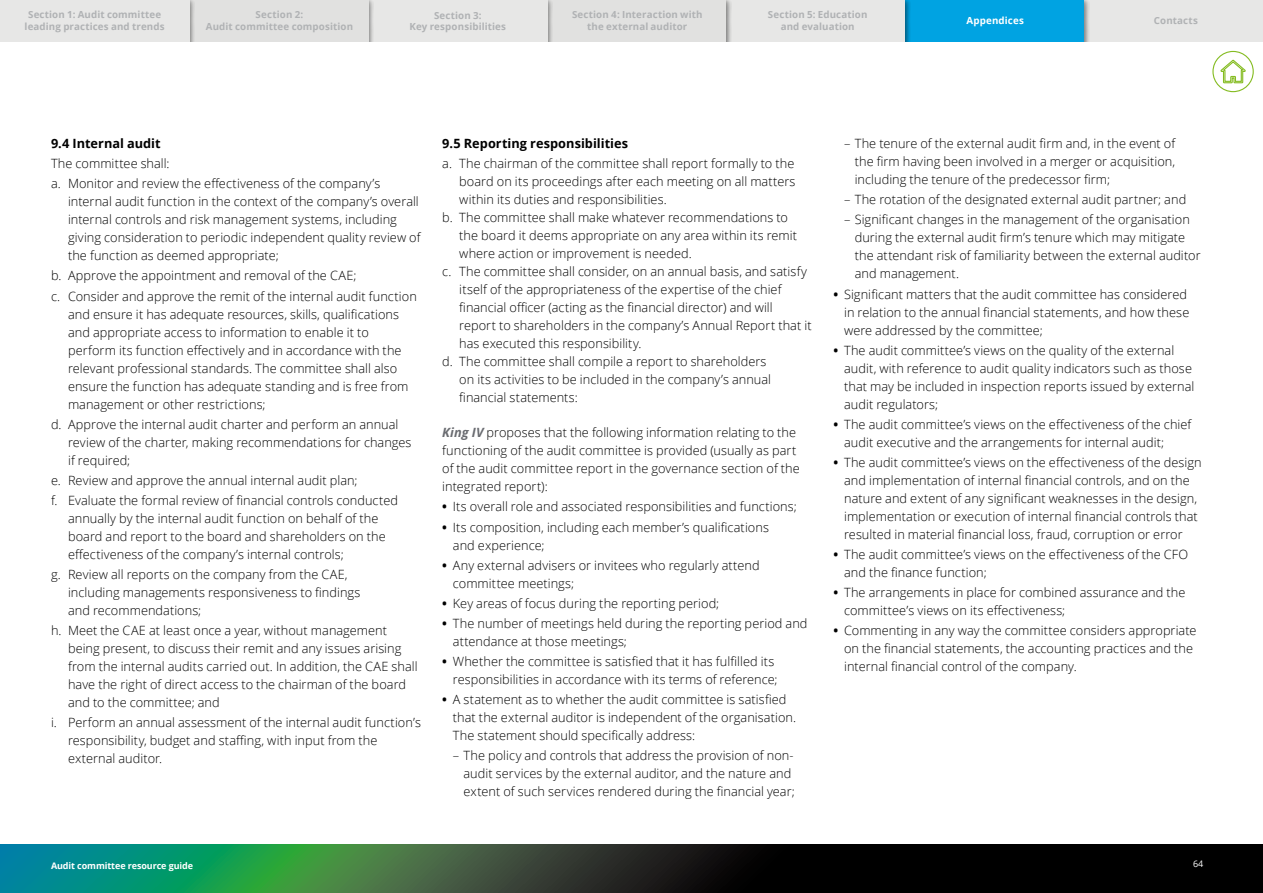
<style>
.page{position:relative;width:1263px;height:893px;background:#fff}
.page>*{position:absolute;margin:0;border:0;box-sizing:border-box;transform-origin:0 0}
.t1{font:300 12.75px/18px "Open Sans";letter-spacing:.005em;color:#000}
.t2{font:700 12.75px "Open Sans";color:#000}
.t3{font:700 9.75px/11.2px "Open Sans";letter-spacing:.01em;color:#b0b2b4;text-align:center}
.t4{font:700 9.75px "Open Sans";letter-spacing:.015em;color:#fff}
.t5{font:700 9px "Open Sans";letter-spacing:-.01em;color:#fff}
.t6{font:9px "Open Sans";color:#fff}
.s1{font-weight:700;font-style:italic;color:#6a6c71}
.s2{font-weight:700}
</style>
<div class="page">
<div style="left:1074px;top:0;width:189px;height:60px;background:#e7e7e6"></div>
<div style="left:895px;top:0;width:189px;height:60px;background:#00a3e2"></div>
<div style="left:716px;top:0;width:189px;height:60px;background:#e7e7e6"></div>
<div style="left:537px;top:0;width:189px;height:60px;background:#e1e1e0"></div>
<div style="left:358px;top:0;width:189px;height:60px;background:#e7e7e6"></div>
<div style="left:179px;top:0;width:189px;height:60px;background:#e1e1e0"></div>
<div style="left:0;top:0;width:195px;height:66px;background:#000;opacity:.45"></div>
<div style="left:0;top:0;width:189px;height:60px;background:#e7e7e6"></div>
<div style="left:0;top:43px;width:1263px;height:87px;background:#fff"></div>
<svg style="left:1212px;top:50px;width:42px;height:43px"></svg>
<svg style="left:0;top:845px;width:1263px;height:48px;background:#153d2c"></svg>
<p class="t3" style="left:25px;top:9px;width:142px">Section 1: Audit committee leading practices and trends</p>
<p class="t3" style="left:206px;top:9px;width:149px">Section 2:<br>Audit committee composition</p>
<p class="t3" style="left:410px;top:10px;width:98px">Section 3:<br>Key responsibilities</p>
<p class="t3" style="left:572px;top:9px;width:132px">Section 4: Interaction with the external auditor</p>
<p class="t3" style="left:768px;top:9px;width:101px">Section 5: Education and evaluation</p>
<p class="t4" style="left:966px;top:14px;width:59px">Appendices</p>
<p class="t3" style="left:1154px;top:15px;width:45px">Contacts</p>
<p class="t2" style="left:51px;top:134px;width:111px">9.4 Internal audit</p>
<p class="t1" style="left:51px;top:153px;width:331px;line-height:20.1px">The committee shall:<br>a. Monitor and review the effectiveness of the company’s</p>
<p class="t1" style="left:68px;top:192px;width:354px">internal audit function in the context of the company’s overall internal controls and risk management systems, including giving consideration to periodic independent quality review of the function as deemed appropriate;</p>
<p class="t1" style="left:51px;top:265px;width:367px;line-height:20.1px">b. Approve the appointment and removal of the CAE;<br>c. Consider and approve the remit of the internal audit function</p>
<p class="t1" style="left:68px;top:305px;width:342px">and ensure it has adequate resources, skills, qualifications and appropriate access to information to enable it to perform its function effectively and in accordance with the relevant professional standards. The committee shall also ensure the function has adequate standing and is free from management or other restrictions;</p>
<p class="t1" style="left:68px;top:415px;width:345px;text-indent:-17px">d. Approve the internal audit charter and perform an annual review of the charter, making recommendations for changes if required;</p>
<p class="t1" style="left:51px;top:470px;width:348px;line-height:20.1px">e. Review and approve the annual internal audit plan;<br>f. Evaluate the formal review of financial controls conducted</p>
<p class="t1" style="left:68px;top:509px;width:319px">annually by the internal audit function on behalf of the board and report to the board and shareholders on the effectiveness of the company’s internal controls;</p>
<p class="t1" style="left:68px;top:565px;width:294px;text-indent:-17px">g. Review all reports on the company from the CAE, including managements responsiveness to findings and recommendations;</p>
<p class="t1" style="left:68px;top:621px;width:351px;text-indent:-17px">h. Meet the CAE at least once a year, without management being present, to discuss their remit and any issues arising from the internal audits carried out. In addition, the CAE shall have the right of direct access to the chairman of the board and to the committee; and</p>
<p class="t1" style="left:68px;top:713px;width:354px;text-indent:-17px">i. Perform an annual assessment of the internal audit function’s responsibility, budget and staffing, with input from the external auditor.</p>
<p class="t2" style="left:442px;top:134px;width:187px">9.5 Reporting responsibilities</p>
<p class="t1" style="left:442px;top:154px;width:354px">a. The chairman of the committee shall report formally to the</p>
<p class="t1" style="left:459px;top:172px;width:338px">board on its proceedings after each meeting on all matters</p>
<p class="t1" style="left:459px;top:190px;width:209px">within its duties and responsibilities.</p>
<p class="t1" style="left:442px;top:208px;width:347px">b. The committee shall make whatever recommendations to</p>
<p class="t1" style="left:459px;top:226px;width:339px">the board it deems appropriate on any area within its remit</p>
<p class="t1" style="left:459px;top:244px;width:234px">where action or improvement is needed.</p>
<p class="t1" style="left:442px;top:262px;width:366px">c. The committee shall consider, on an annual basis, and satisfy</p>
<p class="t1" style="left:459px;top:280px;width:324px">itself of the appropriateness of the expertise of the chief</p>
<p class="t1" style="left:459px;top:298px;width:315px">financial officer (acting as the financial director) and will</p>
<p class="t1" style="left:459px;top:316px;width:354px">report to shareholders in the company’s Annual Report that it</p>
<p class="t1" style="left:459px;top:334px;width:184px">has executed this responsibility.</p>
<p class="t1" style="left:442px;top:352px;width:326px">d. The committee shall compile a report to shareholders</p>
<p class="t1" style="left:459px;top:370px;width:313px">on its activities to be included in the company’s annual</p>
<p class="t1" style="left:459px;top:388px;width:120px">financial statements:</p>
<p class="t1" style="left:442px;top:423px;width:359px"><span class="s1">King IV</span> proposes that the following information relating to the functioning of the audit committee is provided (usually as part of the audit committee report in the governance section of the integrated report):</p>
<p class="t1" style="left:442px;top:497px;width:356px"><span class="s2">•</span> Its overall role and associated responsibilities and functions;</p>
<p class="t1" style="left:453px;top:518px;width:318px;text-indent:-11px"><span class="s2">•</span> Its composition, including each member’s qualifications and experience;</p>
<p class="t1" style="left:453px;top:556px;width:308px;text-indent:-11px"><span class="s2">•</span> Any external advisers or invitees who regularly attend committee meetings;</p>
<p class="t1" style="left:442px;top:594px;width:278px"><span class="s2">•</span> Key areas of focus during the reporting period;</p>
<p class="t1" style="left:453px;top:614px;width:356px;text-indent:-11px"><span class="s2">•</span> The number of meetings held during the reporting period and attendance at those meetings;</p>
<p class="t1" style="left:442px;top:652px;width:337px;text-align:right"><span class="s2">•</span> Whether the committee is satisfied that it has fulfilled its responsibilities in accordance with its terms of reference;</p>
<p class="t1" style="left:453px;top:690px;width:345px;text-indent:-11px"><span class="s2">•</span> A statement as to whether the audit committee is satisfied that the external auditor is independent of the organisation.<br>The statement should specifically address:</p>
<p class="t1" style="left:463px;top:746px;width:333px;text-indent:-11px">– The policy and controls that address the provision of non&shy;audit services by the external auditor, and the nature and extent of such services rendered during the financial year;</p>
<p class="t1" style="left:855px;top:134px;width:322px;text-align:justify;text-indent:-11px">– The tenure of the external audit firm and, in the event of the firm having been involved in a merger or acquisition, including the tenure of the predecessor firm;</p>
<p class="t1" style="left:844px;top:190px;width:344px">– The rotation of the designated external audit partner; and</p>
<p class="t1" style="left:855px;top:210px;width:347px;text-indent:-11px">– Significant changes in the management of the organisation during the external audit firm’s tenure which may mitigate the attendant risk of familiarity between the external auditor and management.</p>
<p class="t1" style="left:844px;top:285px;width:347px;text-indent:-11px"><span class="s2">•</span> Significant matters that the audit committee has considered in relation to the annual financial statements, and how these were addressed by the committee;</p>
<p class="t1" style="left:844px;top:341px;width:352px;text-indent:-11px"><span class="s2">•</span> The audit committee’s views on the quality of the external audit, with reference to audit quality indicators such as those that may be included in inspection reports issued by external audit regulators;</p>
<p class="t1" style="left:844px;top:415px;width:349px;text-indent:-11px"><span class="s2">•</span> The audit committee’s views on the effectiveness of the chief audit executive and the arrangements for internal audit;</p>
<p class="t1" style="left:844px;top:453px;width:359px;text-indent:-11px"><span class="s2">•</span> The audit committee’s views on the effectiveness of the design and implementation of internal financial controls, and on the nature and extent of any significant weaknesses in the design, implementation or execution of internal financial controls that resulted in material financial loss, fraud, corruption or error</p>
<p class="t1" style="left:844px;top:545px;width:346px;text-indent:-11px"><span class="s2">•</span> The audit committee’s views on the effectiveness of the CFO and the finance function;</p>
<p class="t1" style="left:844px;top:583px;width:343px;text-indent:-11px"><span class="s2">•</span> The arrangements in place for combined assurance and the committee’s views on its effectiveness;</p>
<p class="t1" style="left:844px;top:621px;width:354px;text-indent:-11px"><span class="s2">•</span> Commenting in any way the committee considers appropriate on the financial statements, the accounting practices and the internal financial control of the company.</p>
<p class="t5" style="left:51px;top:859px;width:144px">Audit committee resource guide</p>
<p class="t6" style="left:1193px;top:858px;width:12px">64</p>
</div>
